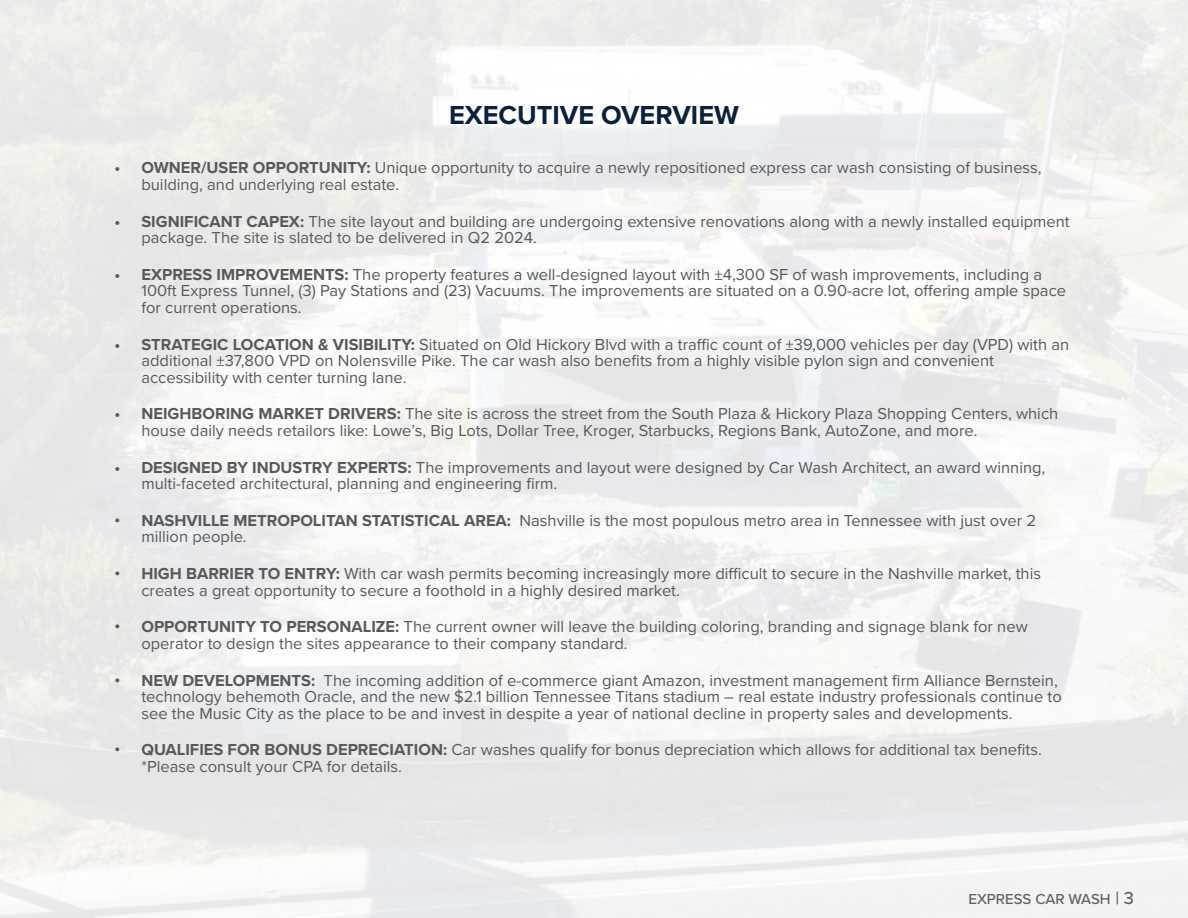
<style>
.page{position:relative;width:1188px;height:918px;background:#fff}
.page>*{position:absolute;margin:0;border:0;box-sizing:border-box;transform-origin:0 0}
.t1{font:700 27px "Proxima Nova";color:#09203e}
.t2{font:16.5px/16.5px "Proxima Nova";color:#58595b}
.t3{font:500 15px "Proxima Nova";color:#58595b}
.s1{font-weight:700}
.s2{font-size:18px}
</style>
<div class="page">
<h1 class="t1" style="left:449px;top:95px;width:291px">EXECUTIVE OVERVIEW</h1>
<p class="t2" style="left:141px;top:159px;width:902px;text-indent:-27px"><span class="s1">• OWNER/USER OPPORTUNITY:</span> Unique opportunity to acquire a newly repositioned express car wash consisting of business, building, and underlying real estate.</p>
<p class="t2" style="left:141px;top:212px;width:930px;text-indent:-27px"><span class="s1">• SIGNIFICANT CAPEX:</span> The site layout and building are undergoing extensive renovations along with a newly installed equipment package. The site is slated to be delivered in Q2 2024.</p>
<p class="t2" style="left:141px;top:265px;width:926px;text-indent:-27px"><span class="s1">• EXPRESS IMPROVEMENTS:</span> The property features a well-designed layout with ±4,300 SF of wash improvements, including a<br>100ft Express Tunnel, (3) Pay Stations and (23) Vacuums. The improvements are situated on a 0.90-acre lot, offering ample space for current operations.</p>
<p class="t2" style="left:141px;top:335px;width:929px;text-indent:-27px"><span class="s1">• STRATEGIC LOCATION &amp; VISIBILITY:</span> Situated on Old Hickory Blvd with a traffic count of ±39,000 vehicles per day (VPD) with an additional ±37,800 VPD on Nolensville Pike. The car wash also benefits from a highly visible pylon sign and convenient accessibility with center turning lane.</p>
<p class="t2" style="left:141px;top:405px;width:918px;text-indent:-27px"><span class="s1">• NEIGHBORING MARKET DRIVERS:</span> The site is across the street from the South Plaza &amp; Hickory Plaza Shopping Centers, which house daily needs retailors like: Lowe’s, Big Lots, Dollar Tree, Kroger, Starbucks, Regions Bank, AutoZone, and more.</p>
<p class="t2" style="left:141px;top:458px;width:905px;text-indent:-27px"><span class="s1">• DESIGNED BY INDUSTRY EXPERTS:</span> The improvements and layout were designed by Car Wash Architect, an award winning, multi-faceted architectural, planning and engineering firm.</p>
<p class="t2" style="left:141px;top:511px;width:896px;text-indent:-27px"><span class="s1">• NASHVILLE METROPOLITAN STATISTICAL AREA:</span> Nashville is the most populous metro area in Tennessee with just over 2 million people.</p>
<p class="t2" style="left:141px;top:565px;width:901px;text-indent:-27px"><span class="s1">• HIGH BARRIER TO ENTRY:</span> With car wash permits becoming increasingly more difficult to secure in the Nashville market, this creates a great opportunity to secure a foothold in a highly desired market.</p>
<p class="t2" style="left:141px;top:618px;width:888px;text-indent:-27px"><span class="s1">• OPPORTUNITY TO PERSONALIZE:</span> The current owner will leave the building coloring, branding and signage blank for new operator to design the sites appearance to their company standard.</p>
<p class="t2" style="left:141px;top:671px;width:922px;text-indent:-27px"><span class="s1">• NEW DEVELOPMENTS:</span> The incoming addition of e-commerce giant Amazon, investment management firm Alliance Bernstein, technology behemoth Oracle, and the new $2.1 billion Tennessee Titans stadium – real estate industry professionals continue to see the Music City as the place to be and invest in despite a year of national decline in property sales and developments.</p>
<p class="t2" style="left:141px;top:741px;width:902px;text-indent:-27px"><span class="s1">• QUALIFIES FOR BONUS DEPRECIATION:</span> Car washes qualify for bonus depreciation which allows for additional tax benefits. *Please consult your CPA for details.</p>
<p class="t3" style="left:969px;top:888px;width:167px">EXPRESS CAR WASH <span class="s2">| 3</span></p>
</div>
